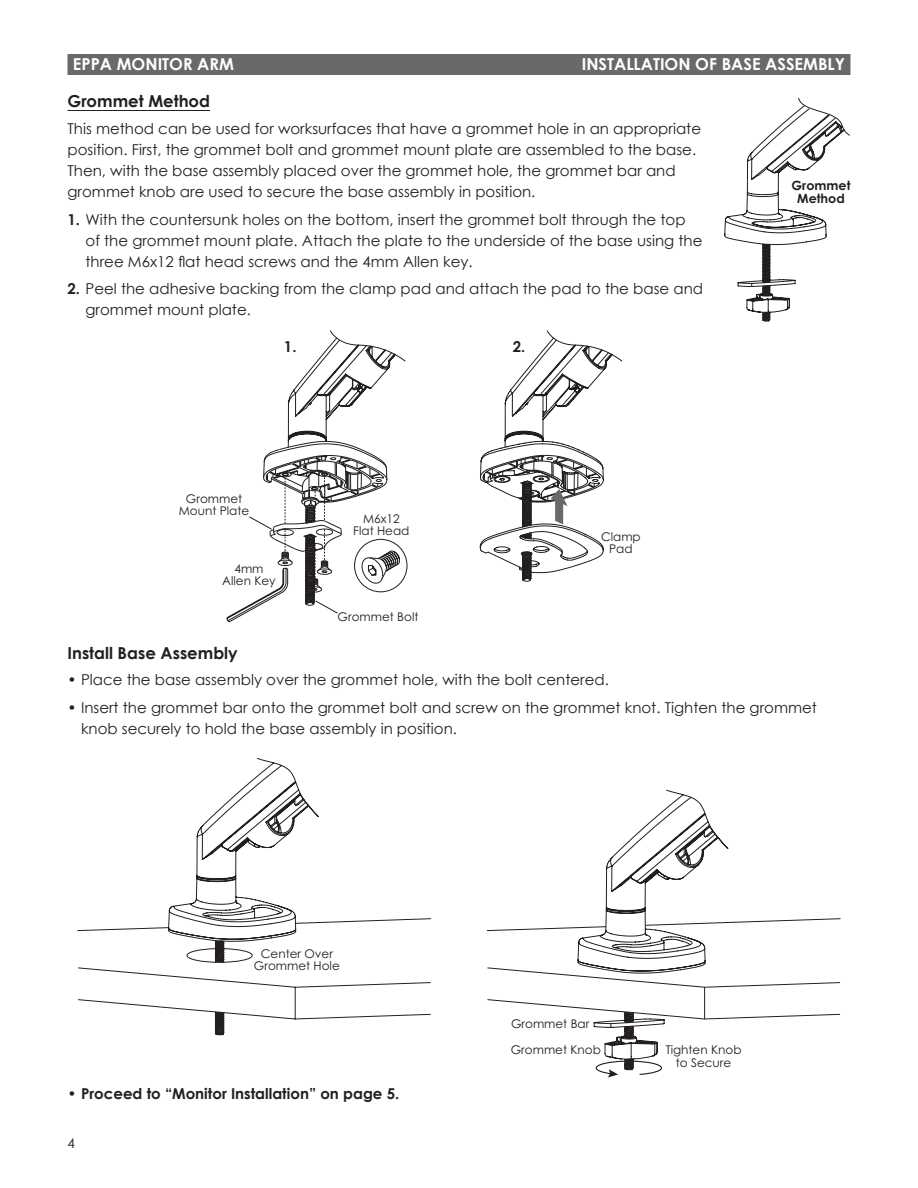
<style>
.page{position:relative;width:918px;height:1188px;background:#fff}
.page>*{position:absolute;margin:0;border:0;box-sizing:border-box;transform-origin:0 0}
.t1{font:700 16.5px "Century Gothic";color:#fff}
.Subhead{font:700 16.5px "Century Gothic";color:#231f20}
.Step_Number{font:700 16.5px "Century Gothic";color:#231f20}
.Body_Bullet{font:15px/21px "Century Gothic";color:#231f20}
.Body_Wide{font:15px/21px "Century Gothic";color:#231f20}
.Body_Bullet-2{font:700 15px "Century Gothic";color:#231f20}
.t2{font:13.5px "Century Gothic";color:#231f20}
.t3{font:700 12.75px/13.5px "Century Gothic";color:#231f20;text-align:center}
.t4{font:12px/12px "Century Gothic";color:#231f20;text-align:center}
.s1{font-weight:700}
.s2{font-weight:400}
</style>
<div class="page">
<hr style="left:68px;top:110px;width:142px;height:1px;background:#231f20">
<div style="left:68px;top:54px;width:782px;height:21px;background:#69696c"></div>
<svg style="left:724px;top:97px;width:126px;height:224px"></svg>
<svg style="left:226px;top:330px;width:180px;height:292px"></svg>
<svg style="left:480px;top:330px;width:143px;height:252px"></svg>
<svg style="left:78px;top:758px;width:241px;height:252px"></svg>
<svg style="left:215px;top:918px;width:625px;height:102px"></svg>
<svg style="left:187px;top:940px;width:518px;height:138px"></svg>
<svg style="left:487px;top:790px;width:242px;height:229px"></svg>
<p class="t1" style="left:73px;top:52px;width:163px">EPPA MONITOR ARM</p>
<p class="t1" style="left:582px;top:52px;width:265px">INSTALLATION OF BASE ASSEMBLY</p>
<p class="Step_Number" style="left:68px;top:88px;width:144px">Grommet Method</p>
<p class="Body_Wide" style="left:68px;top:118px;width:635px">This method can be used for worksurfaces that have a grommet hole in an appropriate position. First, the grommet bolt and grommet mount plate are assembled to the base.<br>Then, with the base assembly placed over the grommet hole, the grommet bar and grommet knob are used to secure the base assembly in position.</p>
<p class="Body_Bullet" style="left:86px;top:209px;width:618px;text-indent:-18px"><span class="s1">1.</span> With the countersunk holes on the bottom, insert the grommet bolt through the top of the grommet mount plate. Attach the plate to the underside of the base using the three M6x12 flat head screws and the 4mm Allen key.</p>
<p class="Body_Bullet" style="left:86px;top:278px;width:619px;text-indent:-18px"><span class="s1">2.</span> Peel the adhesive backing from the clamp pad and attach the pad to the base and grommet mount plate.</p>
<p class="t3" style="left:551px;top:166px;width:43px">Clamp</p>
<p class="Body_Bullet-2" style="left:284px;top:335px;width:14px">1.</p>
<p class="Body_Bullet-2" style="left:513px;top:335px;width:14px">2.</p>
<p class="t4" style="left:179px;top:493px;width:72px">Grommet<br>Mount Plate</p>
<p class="t4" style="left:222px;top:562px;width:55px">4mm<br>Allen Key</p>
<p class="t4" style="left:353px;top:512px;width:58px">M6x12<br>Flat Head</p>
<p class="t4" style="left:338px;top:610px;width:82px">Grommet Bolt</p>
<p class="t4" style="left:601px;top:530px;width:41px">Clamp<br>Pad</p>
<p class="t3" style="left:792px;top:178px;width:60px">Grommet<br>Method</p>
<p class="Subhead" style="left:68px;top:640px;width:172px">Install Base Assembly</p>
<p class="Body_Bullet" style="left:68px;top:669px;width:543px">• Place the base assembly over the grommet hole, with the bolt centered.</p>
<p class="Body_Bullet" style="left:81px;top:697px;width:738px;text-indent:-14px">• Insert the grommet bar onto the grommet bolt and screw on the grommet knot. Tighten the grommet knob securely to hold the base assembly in position.</p>
<p class="t4" style="left:254px;top:947px;width:87px">Center Over<br>Grommet Hole</p>
<p class="Body_Bullet-2" style="left:68px;top:1082px;width:333px"><span class="s2">•</span> Proceed to “Monitor Installation” on page 5.</p>
<p class="t2" style="left:68px;top:1134px;width:9px">4</p>
<p class="t4" style="left:511px;top:1010px;width:92px;line-height:26px;text-align:left">Grommet Bar<br>Grommet Knob</p>
<p class="t4" style="left:666px;top:1043px;width:77px;line-height:12.8px">Tighten Knob to Secure</p>
</div>
